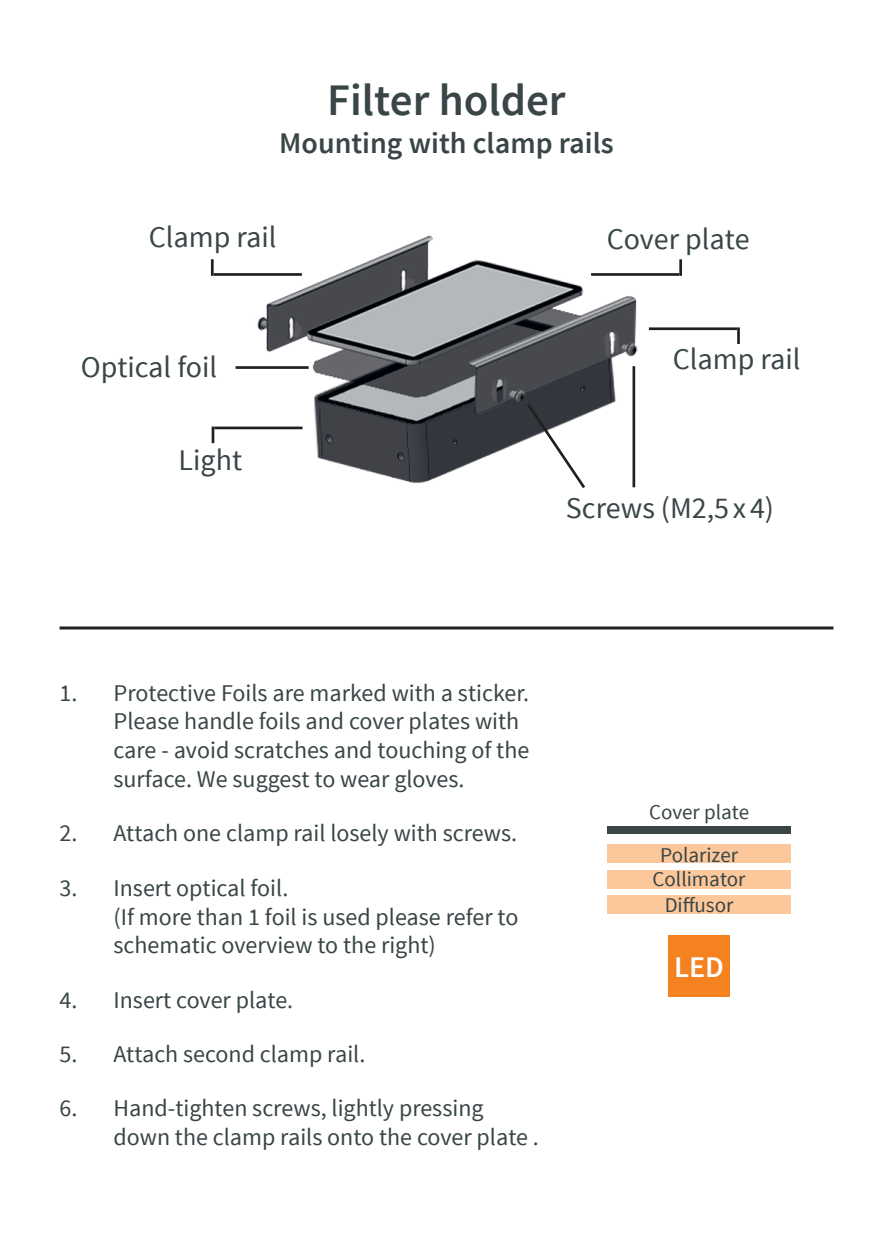
<style>
.page{position:relative;width:893px;height:1259px;background:#fff}
.page>*{position:absolute;margin:0;border:0;box-sizing:border-box;transform-origin:0 0}
.t1{font:600 45px "Source Sans Pro";color:#394546}
.t2{font:30px "Source Sans Pro";color:#394546}
.t3{font:600 30px "Source Sans Pro";color:#394546}
.t4{font:600 30px "Source Sans Pro";color:#fff}
.t5{font:24px/28.8px "Source Sans Pro";color:#394546}
.t6{font:21px/25.5px "Source Sans Pro";color:#394546;text-align:center}
</style>
<div class="page">
<img style="left:241px;top:235px;width:422px;height:253px">
<hr style="left:214px;top:426px;width:89px;height:3px;background:#231f20">
<hr style="left:649px;top:327px;width:88px;height:3px;background:#231f20">
<hr style="left:214px;top:273px;width:88px;height:3px;background:#231f20">
<hr style="left:591px;top:273px;width:88px;height:3px;background:#231f20">
<hr style="left:236px;top:366px;width:73px;height:3px;background:#231f20">
<svg style="left:212px;top:426px;width:2px;height:17px"></svg>
<hr style="left:737px;top:327px;width:3px;height:17px;background:#231f20">
<hr style="left:211px;top:259px;width:3px;height:17px;background:#231f20">
<hr style="left:632px;top:366px;width:3px;height:121px;background:#231f20">
<svg style="left:524px;top:401px;width:64px;height:87px"></svg>
<hr style="left:679px;top:259px;width:3px;height:17px;background:#231f20">
<hr style="left:60px;top:626px;width:773px;height:3px;background:#231f20">
<div style="left:607px;top:870px;width:184px;height:18px;background:#fcc89b"></div>
<div style="left:669px;top:935px;width:61px;height:61px;background:#f58220"></div>
<div style="left:607px;top:896px;width:184px;height:18px;background:#fcc89b"></div>
<div style="left:607px;top:844px;width:184px;height:18px;background:#fcc89b"></div>
<div style="left:607px;top:826px;width:184px;height:8px;background:#394546"></div>
<h1 class="t1" style="left:327px;top:71px;width:240px">Filter holder</h1>
<p class="t3" style="left:279px;top:124px;width:336px">Mounting with clamp rails</p>
<p class="t2" style="left:149px;top:218px;width:129px">Clamp rail</p>
<p class="t2" style="left:81px;top:348px;width:138px">Optical foil</p>
<p class="t2" style="left:179px;top:442px;width:65px">Light</p>
<p class="t2" style="left:607px;top:220px;width:144px">Cover plate</p>
<p class="t2" style="left:673px;top:341px;width:129px">Clamp rail</p>
<p class="t2" style="left:566px;top:489px;width:210px">Screws M( 2 , 5 (4x</p>
<p class="t5" style="left:60px;top:678px;width:19px">1.</p>
<p class="t5" style="left:60px;top:819px;width:19px">2.</p>
<p class="t5" style="left:60px;top:873px;width:19px">3.</p>
<p class="t5" style="left:60px;top:985px;width:19px">4.</p>
<p class="t5" style="left:60px;top:1040px;width:19px">5.</p>
<p class="t5" style="left:60px;top:1094px;width:19px">6.</p>
<p class="t5" style="left:114px;top:678px;width:417px">Protective Foils are marked with a sticker.</p>
<p class="t5" style="left:114px;top:707px;width:417px">Please handle foils and cover plates with care - avoid scratches and touching of the surface. We suggest to wear gloves.</p>
<p class="t5" style="left:114px;top:819px;width:405px">Attach one clamp rail losely with screws.</p>
<p class="t5" style="left:114px;top:873px;width:176px">Insert optical foil.</p>
<p class="t5" style="left:114px;top:902px;width:406px">I f( more than 1 foil is used please refer to schematic overview to the right(</p>
<p class="t5" style="left:114px;top:985px;width:181px">Insert cover plate.</p>
<p class="t5" style="left:114px;top:1040px;width:253px">Attach second clamp rail.</p>
<p class="t5" style="left:114px;top:1094px;width:372px">Hand-tighten screws, lightly pressing</p>
<p class="t5" style="left:114px;top:1123px;width:427px">down the clamp rails onto the cover plate .</p>
<p class="t6" style="left:649px;top:799px;width:102px">Cover plate</p>
<p class="t6" style="left:660px;top:842px;width:79px">Polarizer</p>
<p class="t6" style="left:653px;top:867px;width:94px">Collimator<br>Diffusor</p>
<p class="t4" style="left:674px;top:948px;width:51px">LED</p>
</div>
